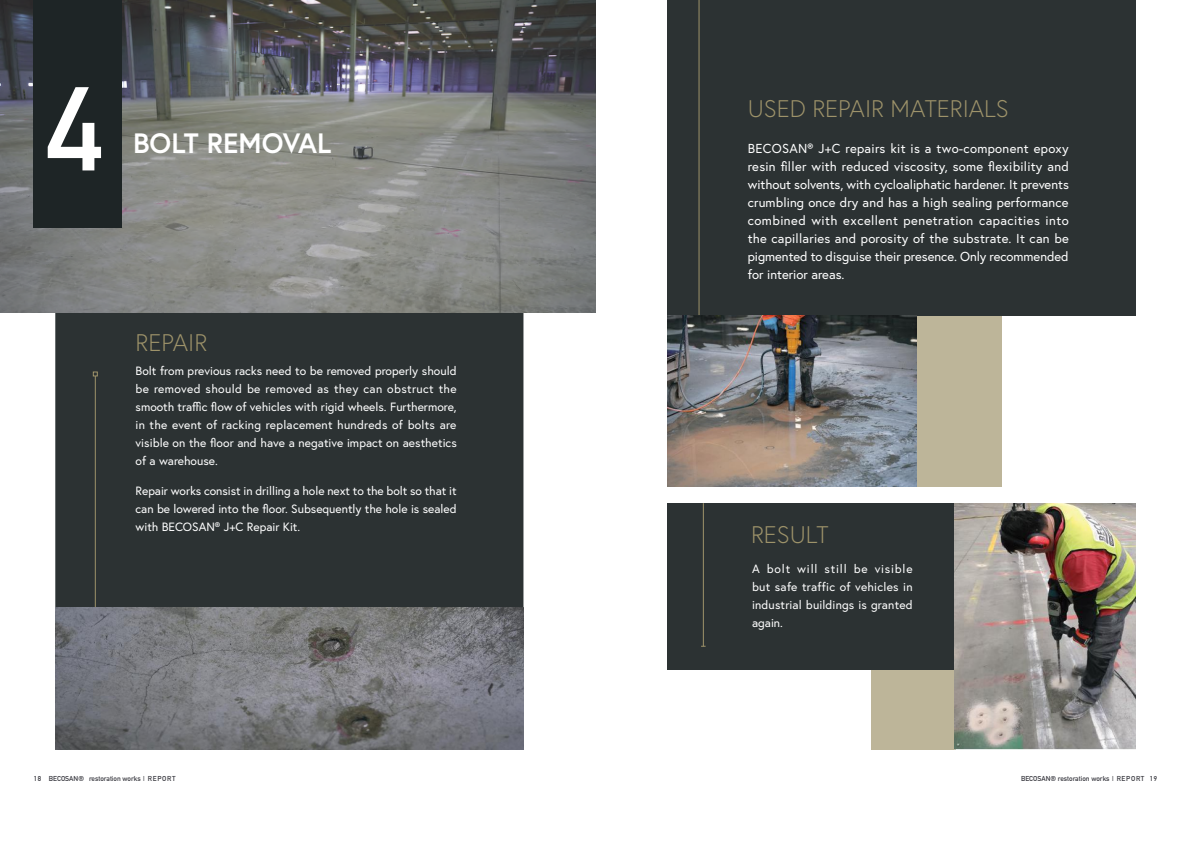
<style>
.page{position:relative;width:1191px;height:842px;background:#fff}
.page>*{position:absolute;margin:0;border:0;box-sizing:border-box;transform-origin:0 0}
.t1{font:700 117px "DIN Alternate";color:#fff}
.t2{font:700 28px "Europa";color:#fff}
.t3{font:300 24px "Europa";color:#9e936a}
.t4{font:13px/18px "Europa";letter-spacing:-.005em;color:#fff;text-align:justify}
.t5{font:12px/18px "Europa";letter-spacing:.005em;color:#fff;text-align:justify}
.t6{font:700 7px "DIN Alternate";color:#38383f}
</style>
<div class="page">
<div style="left:55px;top:313px;width:468px;height:295px;background:#2c3233"></div>
<hr style="left:95px;top:376px;width:1px;height:238px;background:#9e936a">
<svg style="left:93px;top:371px;width:5px;height:5px"></svg>
<img style="left:0;top:0;width:595px;height:313px">
<div style="left:667px;top:0;width:468px;height:316px;background:#2c3233"></div>
<div style="left:34px;top:0;width:88px;height:228px;background:#1e2526"></div>
<hr style="left:698px;top:0;width:1px;height:316px;background:#9e936a">
<div style="left:916px;top:316px;width:85px;height:171px;background:#bdb599"></div>
<div style="left:667px;top:503px;width:289px;height:167px;background:#2c3233"></div>
<img style="left:55px;top:608px;width:468px;height:141px">
<hr style="left:703px;top:503px;width:1px;height:143px;background:#9e936a">
<div style="left:871px;top:670px;width:84px;height:79px;background:#bdb599"></div>
<img style="left:954px;top:503px;width:181px;height:246px">
<img style="left:667px;top:316px;width:249px;height:171px">
<h1 class="t1" style="left:46px;top:40px;width:58px">4</h1>
<h2 class="t2" style="left:133px;top:124px;width:200px">BOLT REMOVAL</h2>
<h3 class="t3" style="left:136px;top:328px;width:73px">REPAIR</h3>
<p class="t5" style="left:136px;top:362px;width:323px">Bolt from previous racks need to be removed properly should be removed should be removed as they can obstruct the smooth traffic flow of vehicles with rigid wheels. Furthermore, in the event of racking replacement hundreds of bolts are visible on the floor and have a negative impact on aesthetics of a warehouse.</p>
<p class="t5" style="left:136px;top:482px;width:323px">Repair works consist in drilling a hole next to the bolt so that it can be lowered into the floor. Subsequently the hole is sealed with BECOSAN® J+C Repair Kit.</p>
<h3 class="t3" style="left:748px;top:94px;width:262px">USED REPAIR MATERIALS</h3>
<p class="t4" style="left:748px;top:139px;width:323px">BECOSAN® J+C repairs kit is a two-component epoxy resin filler with reduced viscosity, some flexibility and without solvents, with cycloaliphatic hardener. It prevents crumbling once dry and has a high sealing performance combined with excellent penetration capacities into the capillaries and porosity of the substrate. It can be pigmented to disguise their presence. Only recommended for interior areas.</p>
<h3 class="t3" style="left:751px;top:520px;width:79px">RESULT</h3>
<p class="t5" style="left:752px;top:560px;width:162px">A bolt will still be visible but safe traffic of vehicles in industrial buildings is granted again.</p>
<p class="t6" style="left:34px;top:773px;width:143px">18 BECOSAN® restoration works | REPORT</p>
<p class="t6" style="left:1021px;top:773px;width:138px">BECOSAN® restoration works | REPORT 19</p>
</div>
